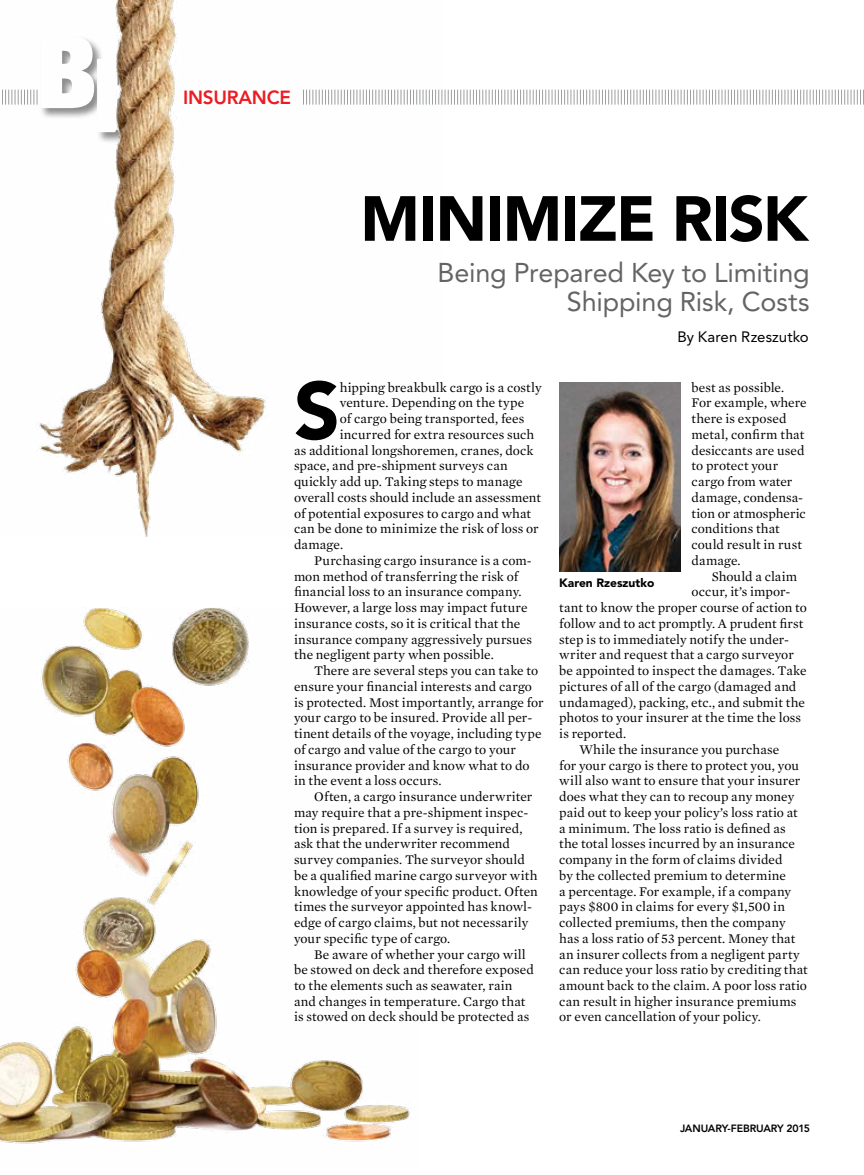
<style>
.page{position:relative;width:864px;height:1175px;background:#fff}
.page>*{position:absolute;margin:0;border:0;box-sizing:border-box;transform-origin:0 0}
.t1{font:900 80.25px "Avenir";color:#000}
.t2{font:900 63px "Avenir LT Std";letter-spacing:-.025em;color:#000}
.t3{font:27px/28.5px "Avenir LT Std";letter-spacing:-.01em;color:#636466;text-align:right}
.t4{font:800 18.9px "Avenir LT Std";letter-spacing:-.015em;color:#ed1d24}
.t5{font:15px "Avenir LT Std";letter-spacing:.005em;color:#000}
.t6{font:13.5px/15.8px "Mercury Text G1 Roman";letter-spacing:.005em;color:#000}
.t7{font:900 12px "Avenir";color:#000}
.t8{font:800 10.5px "Avenir";letter-spacing:-.02em;color:#000}
</style>
<div class="page">
<svg style="left:441px;top:90px;width:423px;height:15px"></svg>
<img style="left:0;top:607px;width:411px;height:537px">
<img style="left:559px;top:383px;width:122px;height:189px">
<img style="left:2px;top:0;width:438px;height:536px">
<h3 class="t4" style="left:183px;top:86px;width:109px">INSURANCE</h3>
<h2 class="t2" style="left:360px;top:181px;width:449px">MINIMIZE RISK</h2>
<h3 class="t3" style="left:438px;top:259px;width:374px">Being Prepared Key to Limiting<br>Shipping Risk, Costs</h3>
<p class="t5" style="left:677px;top:328px;width:133px">By Karen Rzeszutko</p>
<h1 class="t1" style="left:294px;top:362px;width:48px">S</h1>
<p class="t6" style="left:340px;top:379px;width:203px">hipping breakbulk cargo is a costly</p>
<p class="t6" style="left:340px;top:395px;width:186px">venture. Depending on the type</p>
<p class="t6" style="left:340px;top:411px;width:186px">of cargo being transported, fees</p>
<p class="t6" style="left:340px;top:426px;width:196px">incurred for extra resources such</p>
<p class="t6" style="left:294px;top:442px;width:241px">as additional longshoremen, cranes, dock</p>
<p class="t6" style="left:294px;top:458px;width:215px">space, and pre-shipment surveys can</p>
<p class="t6" style="left:294px;top:474px;width:230px">quickly add up. Taking steps to manage</p>
<p class="t6" style="left:294px;top:489px;width:249px">overall costs should include an assessment</p>
<p class="t6" style="left:294px;top:505px;width:239px">of potential exposures to cargo and what</p>
<p class="t6" style="left:294px;top:521px;width:246px">can be done to minimize the risk of loss or</p>
<p class="t6" style="left:294px;top:537px;width:51px">damage.</p>
<p class="t6" style="left:314px;top:552px;width:219px">Purchasing cargo insurance is a com-</p>
<p class="t6" style="left:294px;top:568px;width:226px">mon method of transferring the risk of</p>
<p class="t6" style="left:294px;top:584px;width:229px">financial loss to an insurance company.</p>
<p class="t6" style="left:294px;top:599px;width:235px">However, a large loss may impact future</p>
<p class="t6" style="left:294px;top:615px;width:228px">insurance costs, so it is critical that the</p>
<p class="t6" style="left:294px;top:631px;width:239px">insurance company aggressively pursues</p>
<p class="t6" style="left:294px;top:647px;width:201px">the negligent party when possible.</p>
<p class="t6" style="left:314px;top:662px;width:226px">There are several steps you can take to</p>
<p class="t6" style="left:294px;top:678px;width:240px">ensure your financial interests and cargo</p>
<p class="t6" style="left:294px;top:694px;width:251px">is protected. Most importantly, arrange for</p>
<p class="t6" style="left:294px;top:710px;width:240px">your cargo to be insured. Provide all per-</p>
<p class="t6" style="left:294px;top:725px;width:249px">tinent details of the voyage, including type</p>
<p class="t6" style="left:294px;top:741px;width:224px">of cargo and value of the cargo to your</p>
<p class="t6" style="left:294px;top:757px;width:237px">insurance provider and know what to do</p>
<p class="t6" style="left:294px;top:773px;width:149px">in the event a loss occurs.</p>
<p class="t6" style="left:314px;top:788px;width:220px">Often, a cargo insurance underwriter</p>
<p class="t6" style="left:294px;top:804px;width:236px">may require that a pre-shipment inspec-</p>
<p class="t6" style="left:294px;top:820px;width:230px">tion is prepared. If a survey is required,</p>
<p class="t6" style="left:294px;top:836px;width:218px">ask that the underwriter recommend</p>
<p class="t6" style="left:294px;top:851px;width:232px">survey companies. The surveyor should</p>
<p class="t6" style="left:294px;top:867px;width:245px">be a qualified marine cargo surveyor with</p>
<p class="t6" style="left:294px;top:883px;width:245px">knowledge of your specific product. Often</p>
<p class="t6" style="left:294px;top:899px;width:240px">times the surveyor appointed has knowl-</p>
<p class="t6" style="left:294px;top:914px;width:236px">edge of cargo claims, but not necessarily</p>
<p class="t6" style="left:294px;top:930px;width:158px">your specific type of cargo.</p>
<p class="t6" style="left:314px;top:946px;width:213px">Be aware of whether your cargo will</p>
<p class="t6" style="left:294px;top:962px;width:242px">be stowed on deck and therefore exposed</p>
<p class="t6" style="left:294px;top:977px;width:220px">to the elements such as seawater, rain</p>
<p class="t6" style="left:294px;top:993px;width:233px">and changes in temperature. Cargo that</p>
<p class="t6" style="left:294px;top:1009px;width:237px">is stowed on deck should be protected as</p>
<p class="t6" style="left:692px;top:379px;width:117px">best as possible.<br>For example, where there is exposed metal, confirm that desiccants are used to protect your cargo from water damage, condensa&shy;tion or atmospheric conditions that could result in rust damage.</p>
<p class="t6" style="left:712px;top:568px;width:87px">Should a claim</p>
<p class="t6" style="left:692px;top:584px;width:100px">occur, it’s impor-</p>
<p class="t6" style="left:559px;top:599px;width:249px">tant to know the proper course of action to</p>
<p class="t6" style="left:559px;top:615px;width:246px">follow and to act promptly. A prudent first</p>
<p class="t6" style="left:559px;top:631px;width:231px">step is to immediately notify the under-</p>
<p class="t6" style="left:559px;top:647px;width:236px">writer and request that a cargo surveyor</p>
<p class="t6" style="left:559px;top:662px;width:249px">be appointed to inspect the damages. Take</p>
<p class="t6" style="left:559px;top:678px;width:239px">pictures of all of the cargo (damaged and</p>
<p class="t6" style="left:559px;top:694px;width:247px">undamaged), packing, etc., and submit the</p>
<p class="t6" style="left:559px;top:710px;width:243px">photos to your insurer at the time the loss</p>
<p class="t6" style="left:559px;top:725px;width:68px">is reported.</p>
<p class="t6" style="left:580px;top:741px;width:201px">While the insurance you purchase</p>
<p class="t6" style="left:559px;top:757px;width:241px">for your cargo is there to protect you, you</p>
<p class="t6" style="left:559px;top:773px;width:243px">will also want to ensure that your insurer</p>
<p class="t6" style="left:559px;top:788px;width:237px">does what they can to recoup any money</p>
<p class="t6" style="left:559px;top:804px;width:240px">paid out to keep your policy’s loss ratio at</p>
<p class="t6" style="left:559px;top:820px;width:228px">a minimum. The loss ratio is defined as</p>
<p class="t6" style="left:559px;top:836px;width:237px">the total losses incurred by an insurance</p>
<p class="t6" style="left:559px;top:851px;width:225px">company in the form of claims divided</p>
<p class="t6" style="left:559px;top:867px;width:228px">by the collected premium to determine</p>
<p class="t6" style="left:559px;top:883px;width:234px">a percentage. For example, if a company</p>
<p class="t6" style="left:559px;top:899px;width:227px">pays $800 in claims for every $1,500 in</p>
<p class="t6" style="left:559px;top:914px;width:228px">collected premiums, then the company</p>
<p class="t6" style="left:559px;top:930px;width:237px">has a loss ratio of 53 percent. Money that</p>
<p class="t6" style="left:559px;top:946px;width:242px">an insurer collects from a negligent party</p>
<p class="t6" style="left:559px;top:962px;width:250px">can reduce your loss ratio by crediting that</p>
<p class="t6" style="left:559px;top:977px;width:249px">amount back to the claim. A poor loss ratio</p>
<p class="t6" style="left:559px;top:993px;width:239px">can result in higher insurance premiums</p>
<p class="t6" style="left:559px;top:1009px;width:203px">or even cancellation of your policy.</p>
<p class="t7" style="left:559px;top:575px;width:97px">Karen Rzeszutko</p>
<p class="t8" style="left:680px;top:1122px;width:132px">JANUARY-FEBRUARY 2015</p>
</div>
